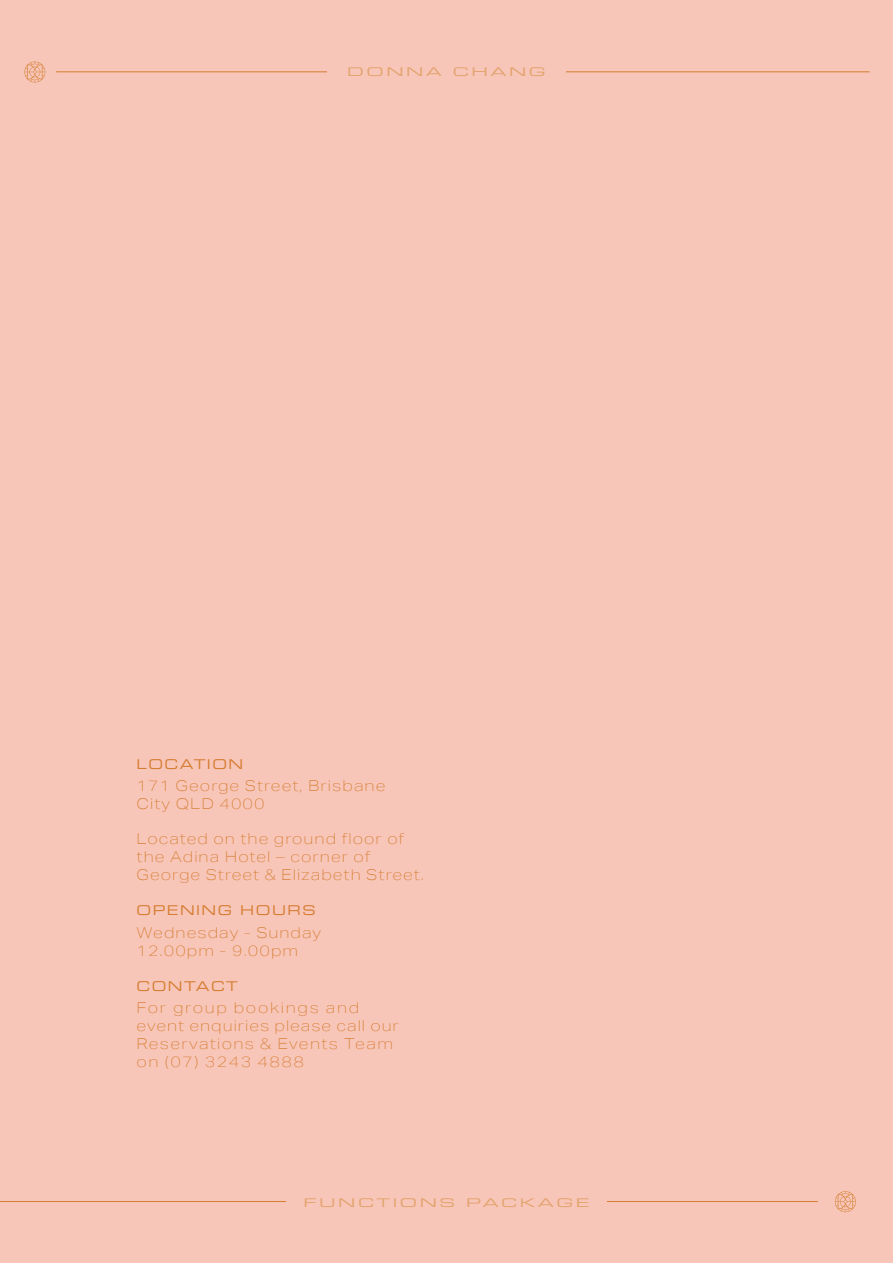
<style>
.page{position:relative;width:893px;height:1263px;background:#f8c6b8}
.page>*{position:absolute;margin:0;border:0;box-sizing:border-box;transform-origin:0 0}
.t1{font:100 15px/18px "Aktiv Grotesk Ex";letter-spacing:.07em;color:#d57d32}
.t2{font:100 15px/18px "Aktiv Grotesk Ex";letter-spacing:.09em;color:#d57d32}
.t3{font:13.5px "Eurostile LT Std Ex 2";letter-spacing:.11em;color:#d57d32}
.t4{font:12px "Eurostile LT Std Ex 2";letter-spacing:.155em;color:#e2a46f;scale:1.32 1}
.t5{font:11.25px "Eurostile LT Std Ex 2";letter-spacing:.155em;color:#e2a46f;scale:1.32 1}
</style>
<div class="page">
<svg style="left:835px;top:1191px;width:21px;height:21px"></svg>
<hr style="left:0;top:1201px;width:818px;height:1px;background:#d57d32">
<svg style="left:24px;top:61px;width:21px;height:22px"></svg>
<hr style="left:56px;top:72px;width:814px;height:1px;background:#d57d32">
<div style="left:327px;top:67px;width:239px;height:12px;background:#f8c6b8"></div>
<div style="left:286px;top:1198px;width:321px;height:9px;background:#f8c6b8"></div>
<p class="t5" style="left:348px;top:64px;width:142px">DONNA CHANG</p>
<p class="t4" style="left:347px;top:64px;width:152px">DONNA CHANG</p>
<p class="t3" style="left:137px;top:755px;width:108px">LOCATION</p>
<p class="t1" style="left:137px;top:777px;width:250px">171 George Street, Brisbane<br>City QLD 4000</p>
<p class="t1" style="left:137px;top:830px;width:289px">Located on the ground floor of the Adina Hotel – corner of<br>George Street &amp; Elizabeth Street.</p>
<p class="t3" style="left:137px;top:901px;width:181px">OPENING HOURS</p>
<p class="t1" style="left:137px;top:923px;width:186px">Wednesday - Sunday<br>12.00pm - 9.00pm</p>
<p class="t3" style="left:137px;top:977px;width:103px">CONTACT</p>
<p class="t2" style="left:137px;top:999px;width:264px">For group bookings and event enquiries please call our<br>Reservations &amp; Events Team on (07) 3243 4888</p>
<p class="t4" style="left:303px;top:1194px;width:218px">FUNCTIONS PACKAGE</p>
</div>
